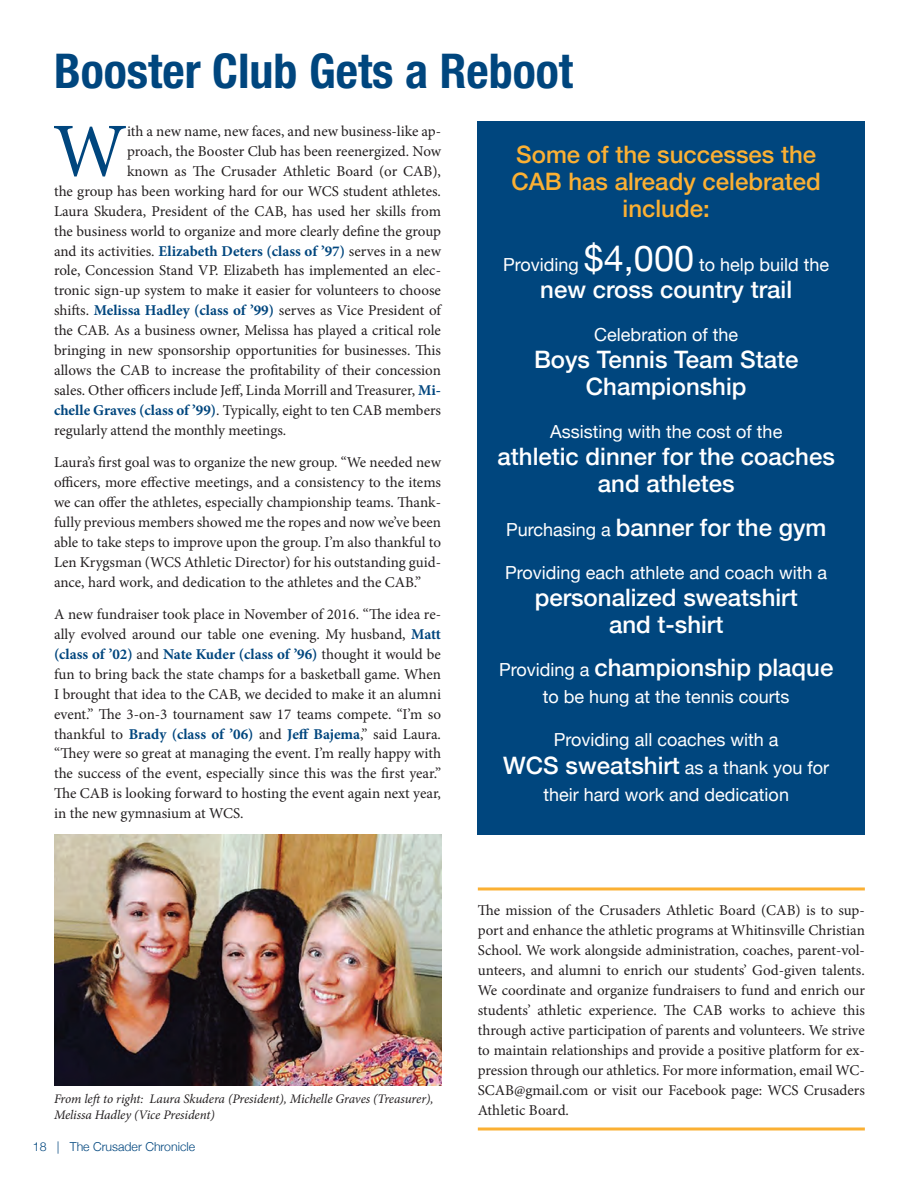
<style>
.page{position:relative;width:919px;height:1189px;background:#fff}
.page>*{position:absolute;margin:0;border:0;box-sizing:border-box;transform-origin:0 0}
.Body_Text{font:76.35px "Minion Pro";color:#00467e}
.Headers{font:700 condensed 48px "Helvetica Neue LT Std";color:#00467e}
.Body_Text-2{font:500 24px/27px "Helvetica Neue";color:#fff;text-align:center}
.Body_Text-3{font:500 24px/27px "Helvetica Neue";color:#fbb033;text-align:center}
.Body_Text-4{font:18px/27px "Helvetica Neue";color:#fff;text-align:center}
.Body_Text-5{font:15px/20px "Minion Pro";color:#231f20;text-align:justify}
.t1{font:italic 13.05px/15.6px "Minion Pro";letter-spacing:-.01em;color:#231f20}
.t2{font:300 12.3px "Helvetica Neue";color:#00467e}
.s1{font-weight:700;color:#00467e}
.s2{font-size:36px}
.s3{font-weight:400;font-size:18px}
.s4{font-weight:500;font-size:24px}
</style>
<div class="page">
<div style="left:477px;top:121px;width:387px;height:713px;background:#00467e"></div>
<img style="left:54px;top:834px;width:387px;height:251px">
<hr style="left:477px;top:887px;width:387px;height:3px;background:#fbb033">
<hr style="left:477px;top:1127px;width:387px;height:3px;background:#fbb033">
<p class="Headers" style="left:54px;top:42px;width:520px">Booster Club Gets a Reboot</p>
<p class="Body_Text" style="left:53px;top:100px;width:76px">W</p>
<p class="Body_Text-5" style="left:127px;top:121px;width:315px">ith a new name, new faces, and new business-like ap-</p>
<p class="Body_Text-5" style="left:127px;top:141px;width:315px">proach, the Booster Club has been reenergized. Now</p>
<p class="Body_Text-5" style="left:127px;top:161px;width:315px">known as The Crusader Athletic Board (or CAB),</p>
<p class="Body_Text-5" style="left:54px;top:181px;width:388px">the group has been working hard for our WCS student athletes.</p>
<p class="Body_Text-5" style="left:54px;top:201px;width:388px">Laura Skudera, President of the CAB, has used her skills from</p>
<p class="Body_Text-5" style="left:54px;top:221px;width:388px">the business world to organize and more clearly define the group</p>
<p class="Body_Text-5" style="left:54px;top:241px;width:388px">and its activities. <span class="s1">Elizabeth Deters (class of ’97)</span> serves in a new</p>
<p class="Body_Text-5" style="left:54px;top:261px;width:388px">role, Concession Stand VP. Elizabeth has implemented an elec-</p>
<p class="Body_Text-5" style="left:54px;top:281px;width:388px">tronic sign-up system to make it easier for volunteers to choose</p>
<p class="Body_Text-5" style="left:54px;top:300px;width:388px">shifts. <span class="s1">Melissa Hadley (class of ’99)</span> serves as Vice President of</p>
<p class="Body_Text-5" style="left:54px;top:320px;width:388px">the CAB. As a business owner, Melissa has played a critical role</p>
<p class="Body_Text-5" style="left:54px;top:340px;width:388px">bringing in new sponsorship opportunities for businesses. This</p>
<p class="Body_Text-5" style="left:54px;top:360px;width:388px">allows the CAB to increase the profitability of their concession</p>
<p class="Body_Text-5" style="left:54px;top:380px;width:388px">sales. Other officers include Jeff, Linda Morrill and Treasurer, <span class="s1">Mi-</span></p>
<p class="Body_Text-5" style="left:54px;top:400px;width:388px"><span class="s1">chelle Graves (class of ’99)</span>. Typically, eight to ten CAB members</p>
<p class="Body_Text-5" style="left:54px;top:420px;width:234px">regularly attend the monthly meetings.</p>
<p class="Body_Text-5" style="left:54px;top:452px;width:388px">Laura’s first goal was to organize the new group. “We needed new officers, more effective meetings, and a consistency to the items we can offer the athletes, especially championship teams. Thank&shy;fully previous members showed me the ropes and now we’ve been able to take steps to improve upon the group. I’m also thankful to Len Krygsman (WCS Athletic Director) for his outstanding guid&shy;ance, hard work, and dedication to the athletes and the CAB.”</p>
<p class="Body_Text-5" style="left:54px;top:604px;width:388px">A new fundraiser took place in November of 2016. “The idea re&shy;ally evolved around our table one evening. My husband, <span class="s1">Matt (class of ’02)</span> and <span class="s1">Nate Kuder (class of ’96)</span> thought it would be fun to bring back the state champs for a basketball game. When I brought that idea to the CAB, we decided to make it an alumni event.” The 3-on-3 tournament saw 17 teams compete. “I’m so thankful to <span class="s1">Brady (class of ’06)</span> and <span class="s1">Jeff Bajema</span>,” said Laura. “They were so great at managing the event. I’m really happy with the success of the event, especially since this was the first year.” The CAB is looking forward to hosting the event again next year, in the new gymnasium at WCS.</p>
<p class="t1" style="left:54px;top:1090px;width:381px">From left to right: Laura Skudera (President), Michelle Graves (Treasurer),<br>Melissa Hadley (Vice President)</p>
<p class="t2" style="left:33px;top:1136px;width:164px">18 | The Crusader Chronicle</p>
<p class="Body_Text-3" style="left:511px;top:139px;width:311px">Some of the successes the<br>CAB has already celebrated include:</p>
<p class="Body_Text-4" style="left:503px;top:252px;width:327px">Providing <span class="s2">$4,000</span> to help build the</p>
<p class="Body_Text-2" style="left:540px;top:274px;width:253px">new cross country trail</p>
<p class="Body_Text-4" style="left:594px;top:322px;width:145px">Celebration of the</p>
<p class="Body_Text-2" style="left:533px;top:344px;width:266px">Boys Tennis Team State<br>Championship</p>
<p class="Body_Text-4" style="left:550px;top:419px;width:234px">Assisting with the cost of the</p>
<p class="Body_Text-2" style="left:497px;top:441px;width:339px">athletic dinner for the coaches and athletes</p>
<p class="Body_Text-2" style="left:506px;top:511px;width:321px"><span class="s3">Purchasing a</span> banner for the gym</p>
<p class="Body_Text-4" style="left:505px;top:560px;width:323px">Providing each athlete and coach with a</p>
<p class="Body_Text-2" style="left:534px;top:582px;width:264px">personalized sweatshirt and t-shirt</p>
<p class="Body_Text-2" style="left:498px;top:652px;width:336px"><span class="s3">Providing a</span> championship plaque</p>
<p class="Body_Text-4" style="left:542px;top:684px;width:248px">to be hung at the tennis courts</p>
<p class="Body_Text-4" style="left:503px;top:727px;width:327px">Providing all coaches with a<br><span class="s4">WCS sweatshirt</span> as a thank you for their hard work and dedication</p>
<p class="Body_Text-5" style="left:477px;top:900px;width:388px">The mission of the Crusaders Athletic Board (CAB) is to sup&shy;port and enhance the athletic programs at Whitinsville Christian School. We work alongside administration, coaches, parent-vol&shy;unteers, and alumni to enrich our students’ God-given talents.<br>We coordinate and organize fundraisers to fund and enrich our students’ athletic experience. The CAB works to achieve this through active participation of parents and volunteers. We strive to maintain relationships and provide a positive platform for ex&shy;pression through our athletics. For more information, email WC-SCAB@gmail.com or visit our Facebook page: WCS Crusaders Athletic Board.</p>
</div>
